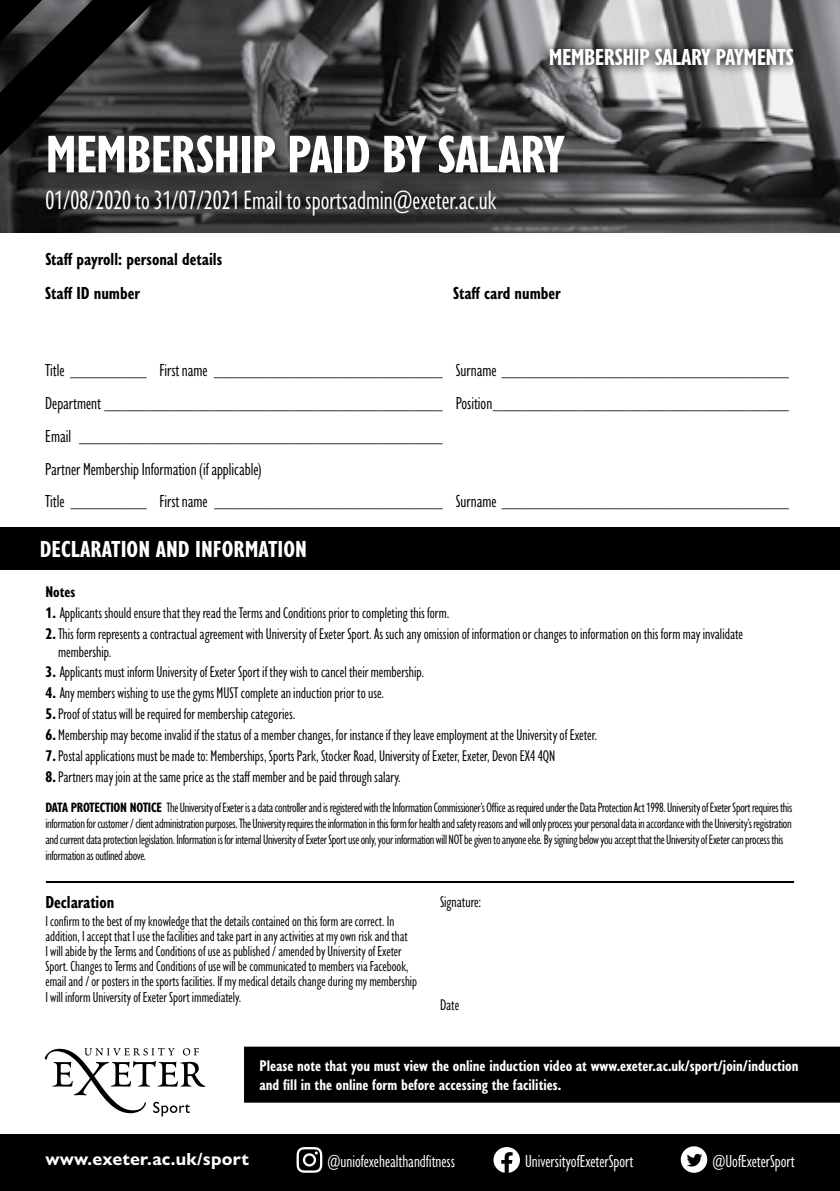
<style>
.page{position:relative;width:840px;height:1191px;background:#fff}
.page>*{position:absolute;margin:0;border:0;box-sizing:border-box;transform-origin:0 0}
.t1{font:700 condensed 54.8px "Gill Sans Nova";letter-spacing:-.02em;color:#fff}
.t2{font:condensed 27.4px "Gill Sans Nova";color:#fff}
.t3{font:700 condensed 24px "Gill Sans Nova";letter-spacing:-.01em;color:#fff}
.t4{font:condensed 18px/33px "Gill Sans Nova";color:#000}
.t5{font:700 condensed 18px/33.8px "Gill Sans Nova";color:#000}
.t6{font:condensed 18px "Gill Sans Nova";color:#fff}
.t7{font:700 17.6px "Gill Sans Nova";letter-spacing:.01em;color:#fff}
.t8{font:condensed 16px/20.8px "Gill Sans Nova";color:#000}
.t9{font:700 condensed 16px/19px "Gill Sans Nova";color:#fff}
.t10{font:700 condensed 16px "Gill Sans Nova";color:#000}
.t11{font:condensed 15px/15.2px "Gill Sans Nova";color:#000}
.t12{font:condensed 14px/16px "Gill Sans Nova";letter-spacing:-.02em;color:#000}
.s1{font-weight:700}
</style>
<div class="page">
<img style="left:0;top:0;width:839px;height:232px">
<svg style="left:537px;top:37px;width:266px;height:40px;background:#7e7f80"></svg>
<div style="left:10px;top:101px;width:586px;height:144px;background:#000;opacity:.75"></div>
<div style="left:0;top:1134px;width:839px;height:57px;background:#000"></div>
<svg style="left:45px;top:1048px;width:160px;height:68px"></svg>
<svg style="left:0;top:0;width:155px;height:155px;background:#242425"></svg>
<svg style="left:493px;top:1147px;width:26px;height:25px"></svg>
<svg style="left:296px;top:1147px;width:26px;height:25px"></svg>
<svg style="left:680px;top:1146px;width:26px;height:26px"></svg>
<div style="left:0;top:527px;width:839px;height:42px;background:#000"></div>
<hr style="left:46px;top:881px;width:747px;height:2px;background:#000">
<div style="left:244px;top:1046px;width:595px;height:56px;background:#000"></div>
<h3 class="t3" style="left:548px;top:41px;width:246px">MEMBERSHIP SALARY PAYMENTS</h3>
<h1 class="t1" style="left:45px;top:117px;width:520px">MEMBERSHIP PAID BY SALARY</h1>
<h2 class="t2" style="left:45px;top:182px;width:452px">01/08/2020 to 31/07/2021 Email to sportsadmin@exeter.ac.uk</h2>
<p class="t5" style="left:45px;top:241px;width:178px">Staff payroll: personal details<br>Staff ID number</p>
<p class="t5" style="left:453px;top:275px;width:109px">Staff card number</p>
<p class="t4" style="left:45px;top:353px;width:744px">Title _________ First name ___________________________ Surname __________________________________ Department ________________________________________ Position___________________________________ Email ___________________________________________<br>Partner Membership Information (if applicable)<br>Title _________ First name ___________________________ Surname __________________________________</p>
<h3 class="t3" style="left:40px;top:533px;width:269px">DECLARATION AND INFORMATION</h3>
<p class="t10" style="left:45px;top:581px;width:32px">Notes</p>
<p class="t8" style="left:45px;top:601px;width:698px"><span class="s1">1.</span> Applicants should ensure that they read the Terms and Conditions prior to completing this form.<br><span class="s1">2.</span>This form represents a contractual agreement with University of Exeter Sport. As such any omission of information or changes to information on this form may invalidate</p>
<p class="t8" style="left:58px;top:640px;width:55px">membership.</p>
<p class="t8" style="left:45px;top:661px;width:380px"><span class="s1">3.</span> Applicants must inform University of Exeter Sport if they wish to cancel their membership.</p>
<p class="t8" style="left:45px;top:682px;width:340px"><span class="s1">4.</span> Any members wishing to use the gyms MUST complete an induction prior to use.</p>
<p class="t8" style="left:45px;top:703px;width:251px"><span class="s1">5.</span> Proof of status will be required for membership categories.</p>
<p class="t8" style="left:45px;top:724px;width:553px"><span class="s1">6.</span> Membership may become invalid if the status of a member changes, for instance if they leave employment at the University of Exeter.</p>
<p class="t8" style="left:45px;top:744px;width:511px"><span class="s1">7.</span> Postal applications must be made to: Memberships, Sports Park, Stocker Road, University of Exeter, Exeter, Devon EX4 4QN</p>
<p class="t8" style="left:45px;top:765px;width:357px"><span class="s1">8.</span> Partners may join at the same price as the staff member and be paid through salary.</p>
<p class="t12" style="left:45px;top:799px;width:748px"><span class="s1">DATA PROTECTION NOTICE</span> The University of Exeter is a data controller and is registered with the Information Commissioner’s Office as required under the Data Protection Act 1998. University of Exeter Sport requires this information for customer / client administration purposes. The University requires the information in this form for health and safety reasons and will only process your personal data in accordance with the University’s registration and current data protection legislation. Information is for internal University of Exeter Sport use only, your information will NOT be given to anyone else. By signing below you accept that the University of Exeter can process this information as outlined above.</p>
<p class="t5" style="left:45px;top:884px;width:70px">Declaration</p>
<p class="t11" style="left:45px;top:913px;width:373px">I confirm to the best of my knowledge that the details contained on this form are correct. In addition, I accept that I use the facilities and take part in any activities at my own risk and that<br>I will abide by the Terms and Conditions of use as published / amended by University of Exeter Sport. Changes to Terms and Conditions of use will be communicated to members via Facebook, email and / or posters in the sports facilities. If my medical details change during my membership I will inform University of Exeter Sport immediately.</p>
<p class="t8" style="left:440px;top:890px;width:43px">Signature:</p>
<p class="t8" style="left:440px;top:994px;width:21px">Date</p>
<p class="t9" style="left:259px;top:1055px;width:540px">Please note that you must view the online induction video at www.exeter.ac.uk/sport/join/induction and fill in the online form before accessing the facilities.</p>
<p class="t7" style="left:45px;top:1148px;width:205px">www.exeter.ac.uk/sport</p>
<p class="t6" style="left:327px;top:1149px;width:129px">@uniofexehealthandfitness</p>
<p class="t6" style="left:525px;top:1149px;width:110px">UniversityofExeterSport</p>
<p class="t6" style="left:712px;top:1149px;width:84px">@UofExeterSport</p>
</div>
